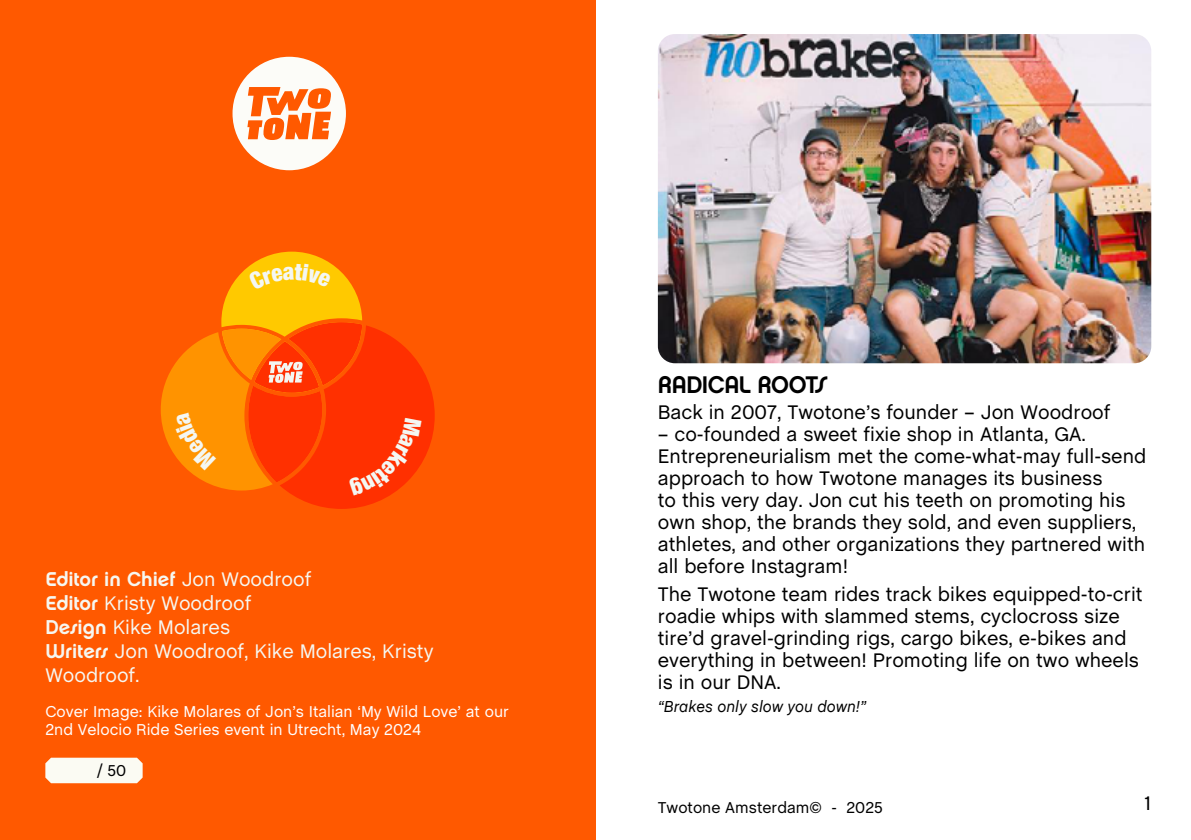
<style>
.page{position:relative;width:1191px;height:840px;background:#fff}
.page>*{position:absolute;margin:0;border:0;box-sizing:border-box;transform-origin:0 0}
.t1{font:24px "Chalet New York Nineteen Seventy";letter-spacing:-.02em;color:#000}
.t2{font:20px/22px "Chalet";color:#000}
.t3{font:20px/24px "Chalet";color:#f6f7f1}
.t4{font:20px "Chalet New York Nineteen Seventy";color:#f6f7f1}
.t5{font:16px/18px "Chalet";color:#fff}
.t6{font:16px "Chalet";color:#000}
.t7{font:italic 16px "Chalet";color:#000}
.s1{font-family:"Chalet"}
.s2{font-family:"Chalet New York Nineteen Seventy"}
</style>
<div class="page">
<div style="left:0;top:0;width:595px;height:839px;background:#ff5900"></div>
<img style="left:658px;top:34px;width:493px;height:329px">
<svg style="left:45px;top:757px;width:98px;height:25px;background:#fbf1e5"></svg>
<svg style="left:232px;top:57px;width:114px;height:113px"></svg>
<svg style="left:161px;top:251px;width:274px;height:257px"></svg>
<p class="t4" style="left:45px;top:566px;width:267px">Editor in Chief <span class="s1">Jon Woodroof</span></p>
<p class="t3" style="left:45px;top:591px;width:390px"><span class="s2">Editor</span> Kristy Woodroof<br><span class="s2">Design</span> Kike Molares<br><span class="s2">Writers</span> Jon Woodroof, Kike Molares, Kristy<br>Woodroof.</p>
<p class="t5" style="left:45px;top:702px;width:465px">Cover Image: Kike Molares of Jon’s Italian ‘My Wild Love’ at our<br>2nd Velocio Ride Series event in Utrecht, May 2024</p>
<p class="t6" style="left:97px;top:761px;width:31px">/ 50</p>
<p class="t1" style="left:658px;top:369px;width:171px">RADICAL ROOTS</p>
<p class="t2" style="left:658px;top:400px;width:454px">Back in 2007, Twotone’s founder – Jon Woodroof</p>
<p class="t2" style="left:658px;top:422px;width:490px">– co-founded a sweet fixie shop in Atlanta, GA.<br>Entrepreneurialism met the come-what-may full-send approach to how Twotone manages its business<br>to this very day. Jon cut his teeth on promoting his own shop, the brands they sold, and even suppliers, athletes, and other organizations they partnered with all before Instagram!</p>
<p class="t2" style="left:658px;top:582px;width:486px">The Twotone team rides track bikes equipped-to-crit roadie whips with slammed stems, cyclocross size tire’d gravel-grinding rigs, cargo bikes, e-bikes and everything in between! Promoting life on two wheels is in our DNA.</p>
<p class="t7" style="left:658px;top:696px;width:210px">“Brakes only slow you down!”</p>
<p class="t6" style="left:658px;top:797px;width:226px">Twotone Amsterdam© - 2025</p>
<p class="t2" style="left:1144px;top:791px;width:8px">1</p>
</div>
